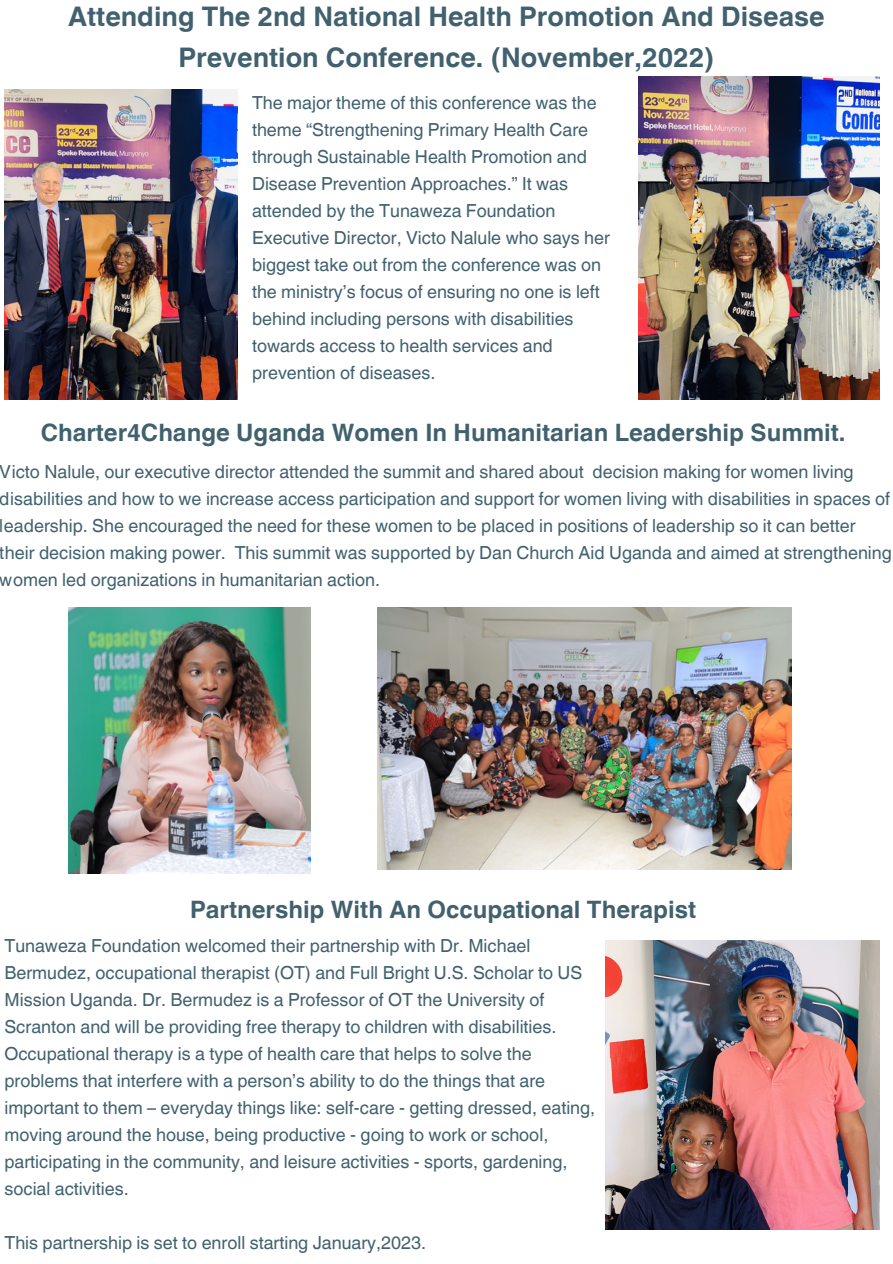
<style>
.page{position:relative;width:893px;height:1264px;background:#fff}
.page>*{position:absolute;margin:0;border:0;box-sizing:border-box;transform-origin:0 0}
.t1{font:700 27px/40.5px "Helvetica World";color:#41616e;text-align:center}
.t2{font:700 24px "Helvetica World";color:#41616e}
.t3{font:18px/27px "Helvetica World";color:#41616e}
</style>
<div class="page">
<img style="left:4px;top:89px;width:233px;height:310px">
<img style="left:638px;top:77px;width:241px;height:322px">
<img style="left:69px;top:607px;width:242px;height:266px">
<img style="left:377px;top:607px;width:414px;height:262px">
<img style="left:605px;top:940px;width:274px;height:289px">
<h1 class="t1" style="left:68px;top:-6px;width:757px">Attending The 2nd National Health Promotion And Disease<br>Prevention Conference. (November,2022)</h1>
<p class="t3" style="left:252px;top:89px;width:359px">The major theme of this conference was the theme “Strengthening Primary Health Care through Sustainable Health Promotion and Disease Prevention Approaches.” It was attended by the Tunaweza Foundation Executive Director, Victo Nalule who says her biggest take out from the conference was on the ministry’s focus of ensuring no one is left behind including persons with disabilities towards access to health services and prevention of diseases.</p>
<h2 class="t2" style="left:41px;top:413px;width:806px">Charter4Change Uganda Women In Humanitarian Leadership Summit.</h2>
<p class="t3" style="left:0;top:458px;width:893px">Victo Nalule, our executive director attended the summit and shared about decision making for women living disabilities and how to we increase access participation and support for women living with disabilities in spaces of leadership. She encouraged the need for these women to be placed in positions of leadership so it can better their decision making power. This summit was supported by Dan Church Aid Uganda and aimed at strengthening women led organizations in humanitarian action.</p>
<h2 class="t2" style="left:190px;top:889px;width:507px">Partnership With An Occupational Therapist</h2>
<p class="t3" style="left:4px;top:931px;width:592px">Tunaweza Foundation welcomed their partnership with Dr. Michael Bermudez, occupational therapist (OT) and Full Bright U.S. Scholar to US Mission Uganda. Dr. Bermudez is a Professor of OT the University of Scranton and will be providing free therapy to children with disabilities.<br>Occupational therapy is a type of health care that helps to solve the problems that interfere with a person’s ability to do the things that are important to them – everyday things like: self-care - getting dressed, eating, moving around the house, being productive - going to work or school, participating in the community, and leisure activities - sports, gardening, social activities.</p>
<p class="t3" style="left:4px;top:1228px;width:423px">This partnership is set to enroll starting January,2023.</p>
</div>
